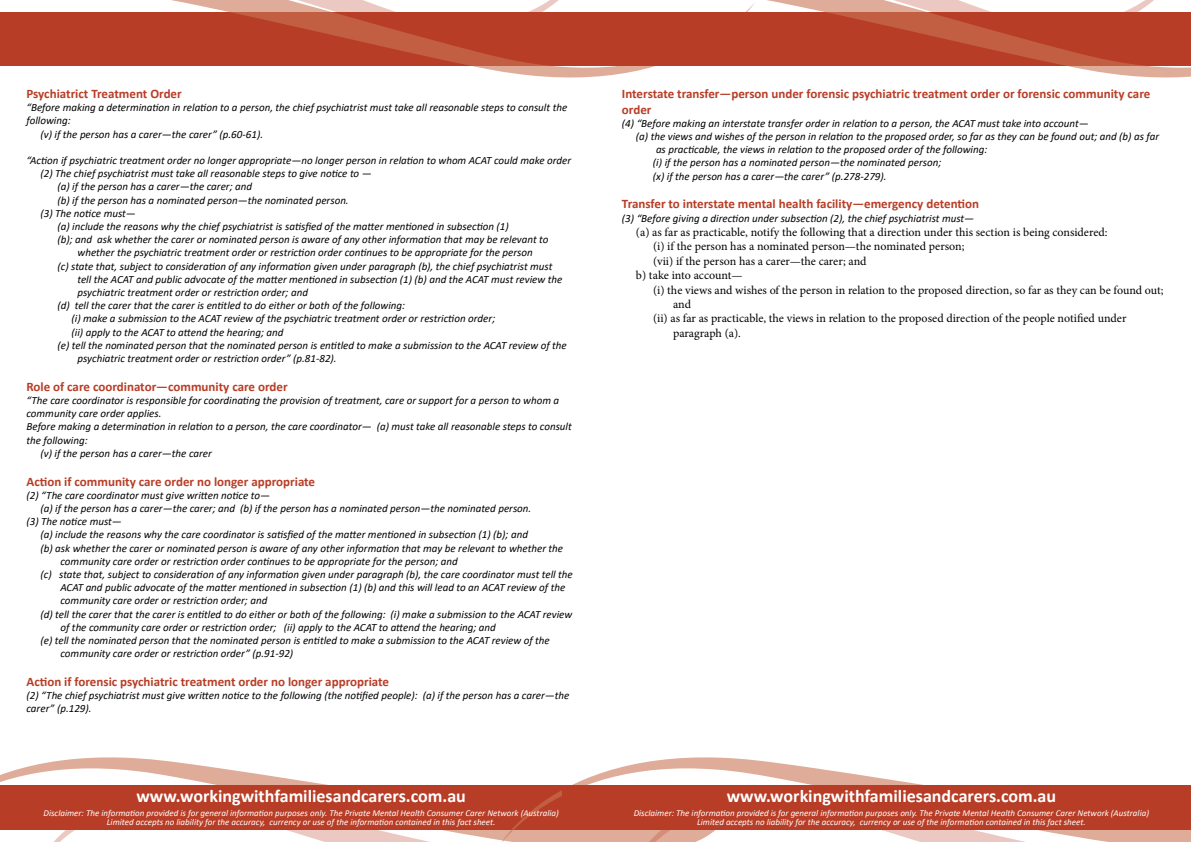
<style>
.page{position:relative;width:1191px;height:842px;background:#fff}
.page>*{position:absolute;margin:0;border:0;box-sizing:border-box;transform-origin:0 0}
.t1{font:700 18px "Calibri";color:#fff}
.t2{font:700 13px/15.6px "Calibri";color:#b83d26}
.t3{font:12px "Minion Pro";color:#000}
.t4{font:italic 11px/13.2px "Calibri";color:#000}
.t5{font:italic 9px/9px "Calibri";color:#fff;text-align:center}
</style>
<div class="page">
<svg style="left:0;top:757px;width:328px;height:28px"></svg>
<svg style="left:0;top:37px;width:523px;height:38px;fill:#b83d26"></svg>
<div style="left:0;top:785px;width:668px;height:45px;background:#b83d26"></div>
<svg style="left:572px;top:757px;width:352px;height:28px"></svg>
<svg style="left:0;top:0;width:523px;height:37px"></svg>
<svg style="left:523px;top:0;width:668px;height:78px;fill:#b83d26"></svg>
<div style="left:562px;top:785px;width:629px;height:45px;background:#b83d26"></div>
<svg style="left:54px;top:790px;width:1137px;height:52px"></svg>
<p class="t2" style="left:26px;top:86px;width:157px">Psychiatrict Treatment Order</p>
<p class="t4" style="left:26px;top:100px;width:542px">“Before making a determination in relation to a person, the chief psychiatrist must take all reasonable steps to consult the</p>
<p class="t4" style="left:26px;top:114px;width:46px">following:</p>
<p class="t4" style="left:40px;top:127px;width:224px">(v) if the person has a carer—the carer” (p.60-61).</p>
<p class="t4" style="left:26px;top:153px;width:546px">“Action if psychiatric treatment order no longer appropriate—no longer person in relation to whom ACAT could make order</p>
<p class="t4" style="left:40px;top:166px;width:333px">(2) The chief psychiatrist must take all reasonable steps to give notice to —</p>
<p class="t4" style="left:57px;top:180px;width:196px">(a) if the person has a carer—the carer; and</p>
<p class="t4" style="left:57px;top:193px;width:293px">(b) if the person has a nominated person—the nominated person.</p>
<p class="t4" style="left:40px;top:206px;width:97px">(3) The notice must—</p>
<p class="t4" style="left:57px;top:219px;width:453px">(a) include the reasons why the chief psychiatrist is satisfied of the matter mentioned in subsection (1)</p>
<p class="t4" style="left:57px;top:232px;width:492px">(b); and ask whether the carer or nominated person is aware of any other information that may be relevant to</p>
<p class="t4" style="left:77px;top:246px;width:457px">whether the psychiatric treatment order or restriction order continues to be appropriate for the person</p>
<p class="t4" style="left:57px;top:259px;width:496px">(c) state that, subject to consideration of any information given under paragraph (b), the chief psychiatrist must</p>
<p class="t4" style="left:77px;top:272px;width:486px">tell the ACAT and public advocate of the matter mentioned in subsection (1) (b) and the ACAT must review the</p>
<p class="t4" style="left:77px;top:285px;width:232px">psychiatric treatment order or restriction order; and</p>
<p class="t4" style="left:57px;top:298px;width:349px">(d) tell the carer that the carer is entitled to do either or both of the following:</p>
<p class="t4" style="left:71px;top:312px;width:425px">(i) make a submission to the ACAT review of the psychiatric treatment order or restriction order;</p>
<p class="t4" style="left:71px;top:325px;width:213px">(ii) apply to the ACAT to attend the hearing; and</p>
<p class="t4" style="left:57px;top:338px;width:511px">(e) tell the nominated person that the nominated person is entitled to make a submission to the ACAT review of the</p>
<p class="t4" style="left:77px;top:351px;width:261px">psychiatric treatment order or restriction order” (p.81-82).</p>
<p class="t2" style="left:26px;top:378px;width:263px">Role of care coordinator—community care order</p>
<p class="t4" style="left:26px;top:393px;width:534px">“The care coordinator is responsible for coordinating the provision of treatment, care or support for a person to whom a</p>
<p class="t4" style="left:26px;top:406px;width:137px">community care order applies.</p>
<p class="t4" style="left:26px;top:420px;width:547px">Before making a determination in relation to a person, the care coordinator— (a) must take all reasonable steps to consult</p>
<p class="t4" style="left:26px;top:433px;width:63px">the following:</p>
<p class="t4" style="left:40px;top:446px;width:173px">(v) if the person has a carer—the carer</p>
<p class="t2" style="left:26px;top:473px;width:290px">Action if community care order no longer appropriate</p>
<p class="t4" style="left:26px;top:488px;width:245px">(2) “The care coordinator must give written notice to—</p>
<p class="t4" style="left:40px;top:501px;width:492px">(a) if the person has a carer—the carer; and (b) if the person has a nominated person—the nominated person.</p>
<p class="t4" style="left:26px;top:514px;width:97px">(3) The notice must—</p>
<p class="t4" style="left:40px;top:528px;width:489px">(a) include the reasons why the care coordinator is satisfied of the matter mentioned in subsection (1) (b); and</p>
<p class="t4" style="left:40px;top:541px;width:524px">(b) ask whether the carer or nominated person is aware of any other information that may be relevant to whether the</p>
<p class="t4" style="left:60px;top:554px;width:399px">community care order or restriction order continues to be appropriate for the person; and</p>
<p class="t4" style="left:40px;top:567px;width:534px">(c) state that, subject to consideration of any information given under paragraph (b), the care coordinator must tell the</p>
<p class="t4" style="left:60px;top:580px;width:506px">ACAT and public advocate of the matter mentioned in subsection (1) (b) and this will lead to an ACAT review of the</p>
<p class="t4" style="left:60px;top:594px;width:208px">community care order or restriction order; and</p>
<p class="t4" style="left:40px;top:607px;width:533px">(d) tell the carer that the carer is entitled to do either or both of the following: (i) make a submission to the ACAT review</p>
<p class="t4" style="left:60px;top:620px;width:437px">of the community care order or restriction order; (ii) apply to the ACAT to attend the hearing; and</p>
<p class="t4" style="left:40px;top:633px;width:511px">(e) tell the nominated person that the nominated person is entitled to make a submission to the ACAT review of the</p>
<p class="t4" style="left:60px;top:646px;width:234px">community care order or restriction order” (p.91-92)</p>
<p class="t2" style="left:26px;top:674px;width:364px">Action if forensic psychiatric treatment order no longer appropriate</p>
<p class="t4" style="left:26px;top:688px;width:544px">(2) “The chief psychiatrist must give written notice to the following (the notified people): (a) if the person has a carer—the carer” (p.129).</p>
<h1 class="t1" style="left:136px;top:783px;width:331px">www.workingwithfamiliesandcarers.com.au</h1>
<p class="t5" style="left:43px;top:808px;width:517px">Disclaimer: The information provided is for general information purposes only. The Private Mental Health Consumer Carer Network (Australia)<br>Limited accepts no liability for the accuracy, currency or use of the information contained in this fact sheet.</p>
<p class="t2" style="left:622px;top:86px;width:530px">Interstate transfer—person under forensic psychiatric treatment order or forensic community care order</p>
<p class="t4" style="left:622px;top:116px;width:468px">(4) “Before making an interstate transfer order in relation to a person, the ACAT must take into account—</p>
<p class="t4" style="left:636px;top:129px;width:525px">(a) the views and wishes of the person in relation to the proposed order, so far as they can be found out; and (b) as far</p>
<p class="t4" style="left:656px;top:142px;width:333px">as practicable, the views in relation to the proposed order of the following:</p>
<p class="t4" style="left:653px;top:156px;width:290px">(i) if the person has a nominated person—the nominated person;</p>
<p class="t4" style="left:653px;top:169px;width:235px">(x) if the person has a carer—the carer” (p.278-279).</p>
<p class="t2" style="left:622px;top:196px;width:359px">Transfer to interstate mental health facility—emergency detention</p>
<p class="t4" style="left:622px;top:211px;width:354px">(3) “Before giving a direction under subsection (2), the chief psychiatrist must—</p>
<p class="t3" style="left:636px;top:224px;width:473px">(a) as far as practicable, notify the following that a direction under this section is being considered:</p>
<p class="t3" style="left:653px;top:238px;width:313px">(i) if the person has a nominated person—the nominated person;</p>
<p class="t3" style="left:653px;top:253px;width:215px">(vii) if the person has a carer—the carer; and</p>
<p class="t3" style="left:636px;top:267px;width:108px">b) take into account—</p>
<p class="t3" style="left:653px;top:282px;width:512px">(i) the views and wishes of the person in relation to the proposed direction, so far as they can be found out;</p>
<p class="t3" style="left:673px;top:296px;width:20px">and</p>
<p class="t3" style="left:653px;top:310px;width:475px">(ii) as far as practicable, the views in relation to the proposed direction of the people notified under</p>
<p class="t3" style="left:673px;top:325px;width:69px">paragraph (a).</p>
<h1 class="t1" style="left:726px;top:783px;width:331px">www.workingwithfamiliesandcarers.com.au</h1>
<p class="t5" style="left:633px;top:808px;width:517px">Disclaimer: The information provided is for general information purposes only. The Private Mental Health Consumer Carer Network (Australia)<br>Limited accepts no liability for the accuracy, currency or use of the information contained in this fact sheet.</p>
</div>
